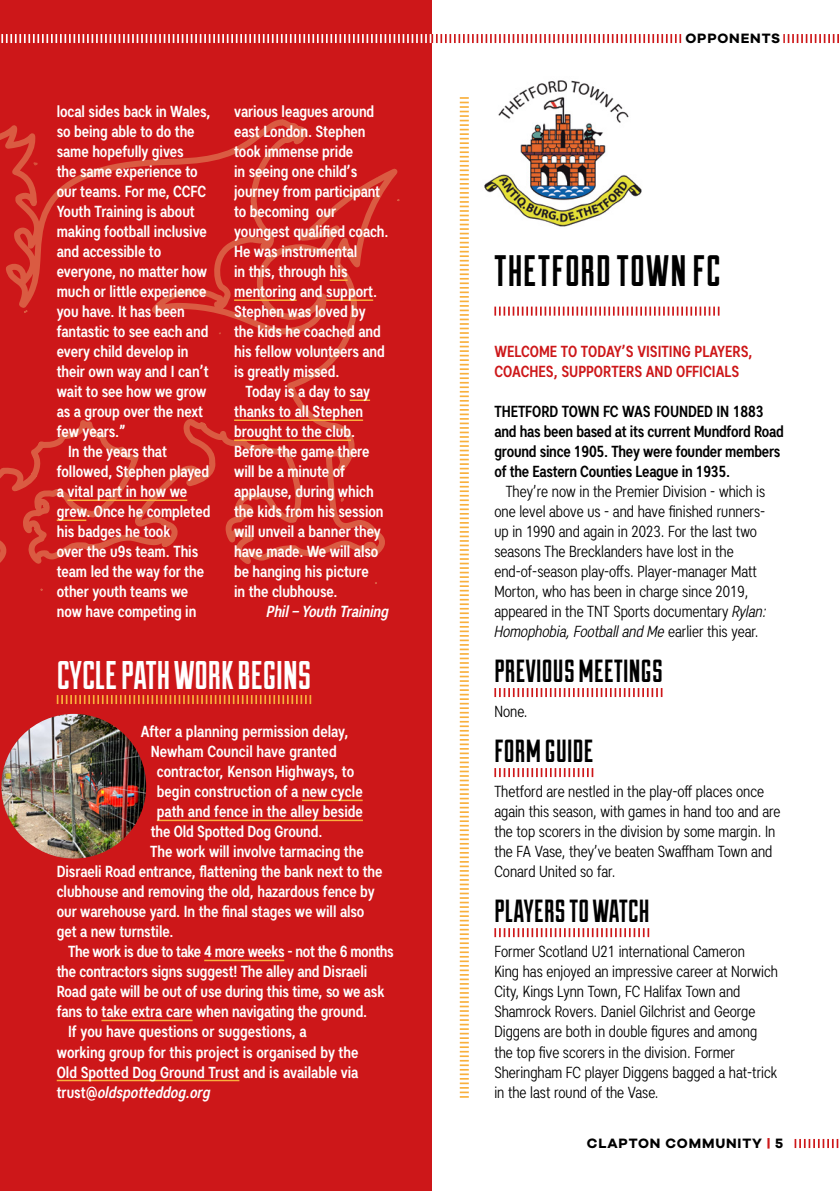
<style>
.page{position:relative;width:840px;height:1191px;background:#fff}
.page>*{position:absolute;margin:0;border:0;box-sizing:border-box;transform-origin:0 0}
.t1{font:44px "Duke Fill";letter-spacing:.03em;color:#000}
.t2{font:40px "Duke Fill";color:#fff}
.t3{font:32px "Duke Fill";letter-spacing:.01em;color:#000}
.t4{font:500 condensed 16px/20px "Artico";letter-spacing:-.005em;color:#fff}
.t5{font:300 condensed 16px/20px "Artico";color:#000}
.t6{font:500 condensed 16px/20px "Artico";letter-spacing:-.015em;color:#000}
.t7{font:500 condensed 16px/20px "Artico";color:#cd1719}
.t8{font:500 condensed 16px "Artico";letter-spacing:-.025em;color:#fff}
.t9{font:italic 500 condensed 16px "Artico";color:#fff}
.t10{font:700 14px "Galano Grotesque";letter-spacing:.06em;color:#000}
.s1{font-style:normal}
.s2{font-style:italic}
.s3{color:#cd1719}
</style>
<div class="page">
<div style="left:0;top:0;width:431px;height:1191px;background:#cd1719"></div>
<svg style="left:1px;top:32px;width:838px;height:13px"></svg>
<svg style="left:459px;top:97px;width:10px;height:1001px"></svg>
<svg style="left:794px;top:1139px;width:45px;height:9px"></svg>
<div style="left:682px;top:32px;width:100px;height:12px;background:#fff"></div>
<svg style="left:494px;top:306px;width:225px;height:10px"></svg>
<svg style="left:494px;top:688px;width:168px;height:9px"></svg>
<svg style="left:494px;top:768px;width:99px;height:9px"></svg>
<svg style="left:494px;top:928px;width:154px;height:9px"></svg>
<img style="left:484px;top:80px;width:158px;height:147px">
<svg style="left:57px;top:695px;width:254px;height:9px"></svg>
<hr style="left:302px;top:799px;width:60px;height:2px;background:#f9b03c">
<hr style="left:157px;top:819px;width:206px;height:2px;background:#f9b03c">
<hr style="left:204px;top:959px;width:80px;height:2px;background:#f9b03c">
<hr style="left:101px;top:1019px;width:91px;height:2px;background:#f9b03c">
<hr style="left:57px;top:1079px;width:182px;height:2px;background:#f9b03c">
<svg style="left:0;top:119px;width:398px;height:445px"></svg>
<svg style="left:32px;top:160px;width:7px;height:7px"></svg>
<svg style="left:396px;top:197px;width:4px;height:5px"></svg>
<svg style="left:33px;top:230px;width:6px;height:5px"></svg>
<svg style="left:252px;top:267px;width:4px;height:6px"></svg>
<svg style="left:32px;top:272px;width:4px;height:7px"></svg>
<svg style="left:262px;top:274px;width:5px;height:5px"></svg>
<svg style="left:357px;top:291px;width:5px;height:5px"></svg>
<svg style="left:22px;top:308px;width:7px;height:6px"></svg>
<svg style="left:217px;top:331px;width:5px;height:4px"></svg>
<svg style="left:263px;top:474px;width:4px;height:4px"></svg>
<svg style="left:339px;top:496px;width:39px;height:8px"></svg>
<hr style="left:67px;top:499px;width:120px;height:2px;background:#f9b03c">
<hr style="left:57px;top:519px;width:29px;height:2px;background:#f9b03c">
<svg style="left:329px;top:279px;width:18px;height:2px"></svg>
<hr style="left:234px;top:299px;width:62px;height:2px;background:#f9b03c">
<hr style="left:326px;top:299px;width:47px;height:2px;background:#f9b03c">
<hr style="left:349px;top:399px;width:21px;height:2px;background:#f9b03c">
<hr style="left:234px;top:419px;width:129px;height:2px;background:#f9b03c">
<hr style="left:234px;top:439px;width:117px;height:2px;background:#f9b03c">
<img style="left:1px;top:714px;width:145px;height:144px;border-radius:72px">
<p class="t4" style="left:57px;top:101px;width:155px">local sides back in Wales,</p>
<p class="t4" style="left:57px;top:121px;width:139px">so being able to do the</p>
<p class="t4" style="left:57px;top:141px;width:128px">same hopefully gives</p>
<p class="t4" style="left:57px;top:161px;width:142px">the same experience to</p>
<p class="t4" style="left:57px;top:181px;width:151px">our teams. For me, CCFC</p>
<p class="t4" style="left:57px;top:201px;width:139px">Youth Training is about</p>
<p class="t4" style="left:57px;top:221px;width:152px">making football inclusive</p>
<p class="t4" style="left:57px;top:241px;width:106px">and accessible to</p>
<p class="t4" style="left:57px;top:261px;width:152px">everyone, no matter how</p>
<p class="t4" style="left:57px;top:281px;width:151px">much or little experience</p>
<p class="t4" style="left:57px;top:301px;width:130px">you have. It has been</p>
<p class="t4" style="left:57px;top:321px;width:153px">fantastic to see each and</p>
<p class="t4" style="left:57px;top:341px;width:133px">every child develop in</p>
<p class="t4" style="left:57px;top:361px;width:153px">their own way and I can’t</p>
<p class="t4" style="left:57px;top:381px;width:151px">wait to see how we grow</p>
<p class="t4" style="left:57px;top:401px;width:148px">as a group over the next</p>
<p class="t4" style="left:57px;top:421px;width:70px">few years.”</p>
<p class="t4" style="left:68px;top:441px;width:100px">In the years that</p>
<p class="t4" style="left:57px;top:461px;width:154px">followed, Stephen played</p>
<p class="t4" style="left:57px;top:481px;width:132px">a vital part in how we</p>
<p class="t4" style="left:57px;top:501px;width:155px">grew. Once he completed</p>
<p class="t4" style="left:57px;top:521px;width:115px">his badges he took</p>
<p class="t4" style="left:57px;top:541px;width:143px">over the u9s team. This</p>
<p class="t4" style="left:57px;top:561px;width:149px">team led the way for the</p>
<p class="t4" style="left:57px;top:581px;width:133px">other youth teams we</p>
<p class="t4" style="left:57px;top:601px;width:141px">now have competing in</p>
<p class="t4" style="left:234px;top:101px;width:156px">various leagues around east London. Stephen took immense pride<br>in seeing one child’s journey from participant to becoming our youngest qualified coach.<br>He was instrumental<br>in this, through his mentoring and support.<br>Stephen was loved by the kids he coached and his fellow volunteers and is greatly missed.</p>
<p class="t4" style="left:234px;top:381px;width:151px;text-indent:11px">Today is a day to say thanks to all Stephen brought to the club.<br>Before the game there will be a minute of applause, during which the kids from his session will unveil a banner they have made. We will also be hanging his picture in the clubhouse.</p>
<p class="t9" style="left:266px;top:601px;width:123px">Phil – Youth Training</p>
<h2 class="t2" style="left:57px;top:652px;width:256px">CYCLE PATH WORK BEGINS</h2>
<p class="t4" style="left:141px;top:721px;width:209px">After a planning permission delay,</p>
<p class="t4" style="left:151px;top:741px;width:187px">Newham Council have granted</p>
<p class="t4" style="left:157px;top:761px;width:199px">contractor, Kenson Highways, to</p>
<p class="t4" style="left:157px;top:781px;width:207px">begin construction of a new cycle</p>
<p class="t4" style="left:157px;top:801px;width:207px">path and fence in the alley beside</p>
<p class="t4" style="left:151px;top:821px;width:173px">the Old Spotted Dog Ground.</p>
<p class="t4" style="left:150px;top:841px;width:215px">The work will involve tarmacing the</p>
<p class="t4" style="left:57px;top:861px;width:327px">Disraeli Road entrance, flattening the bank next to the</p>
<p class="t4" style="left:57px;top:881px;width:319px">clubhouse and removing the old, hazardous fence by</p>
<p class="t4" style="left:57px;top:901px;width:309px">our warehouse yard. In the final stages we will also</p>
<p class="t4" style="left:57px;top:921px;width:118px">get a new turnstile.</p>
<p class="t8" style="left:68px;top:941px;width:327px">The work is due to take 4 more weeks - not the 6 months</p>
<p class="t4" style="left:57px;top:961px;width:312px">the contractors signs suggest! The alley and Disraeli</p>
<p class="t4" style="left:57px;top:981px;width:329px">Road gate will be out of use during this time, so we ask</p>
<p class="t4" style="left:57px;top:1001px;width:312px">fans to take extra care when navigating the ground.</p>
<p class="t4" style="left:68px;top:1021px;width:240px">If you have questions or suggestions, a</p>
<p class="t4" style="left:57px;top:1041px;width:303px">working group for this project is organised by the</p>
<p class="t4" style="left:57px;top:1061px;width:303px">Old Spotted Dog Ground Trust and is available via</p>
<p class="t9" style="left:57px;top:1081px;width:155px"><span class="s1">trust@</span>oldspotteddog.org</p>
<p class="t10" style="left:685px;top:30px;width:96px">OPPONENTS</p>
<h1 class="t1" style="left:494px;top:246px;width:227px">THETFORD TOWN FC</h1>
<p class="t7" style="left:494px;top:341px;width:259px">WELCOME TO TODAY’S VISITING PLAYERS,<br>COACHES, SUPPORTERS AND OFFICIALS</p>
<p class="t6" style="left:494px;top:401px;width:291px">THETFORD TOWN FC WAS FOUNDED IN 1883 and has been based at its current Mundford Road ground since 1905. They were founder members of the Eastern Counties League in 1935.</p>
<p class="t5" style="left:494px;top:481px;width:273px;text-indent:11px">They’re now in the Premier Division - which is one level above us - and have finished runners&shy;up in 1990 and again in 2023. For the last two seasons The Brecklanders have lost in the end-of-season play-offs. Player-manager Matt Morton, who has been in charge since 2019, appeared in the TNT Sports documentary <span class="s2">Rylan:<br>Homophobia, Football and Me</span> earlier this year.</p>
<h3 class="t3" style="left:494px;top:652px;width:170px">PREVIOUS MEETINGS</h3>
<p class="t5" style="left:494px;top:701px;width:35px">None.</p>
<h3 class="t3" style="left:494px;top:732px;width:101px">FORM GUIDE</h3>
<p class="t5" style="left:494px;top:781px;width:287px">Thetford are nestled in the play-off places once again this season, with games in hand too and are the top scorers in the division by some margin. In the FA Vase, they’ve beaten Swaffham Town and Conard United so far.</p>
<h3 class="t3" style="left:494px;top:892px;width:156px">PLAYERS TO WATCH</h3>
<p class="t5" style="left:494px;top:941px;width:285px">Former Scotland U21 international Cameron<br>King has enjoyed an impressive career at Norwich City, Kings Lynn Town, FC Halifax Town and Shamrock Rovers. Daniel Gilchrist and George Diggens are both in double figures and among the top five scorers in the division. Former Sheringham FC player Diggens bagged a hat-trick in the last round of the Vase.</p>
<p class="t10" style="left:586px;top:1134px;width:198px">CLAPTON COMMUNITY <span class="s3">|</span> 5</p>
</div>
